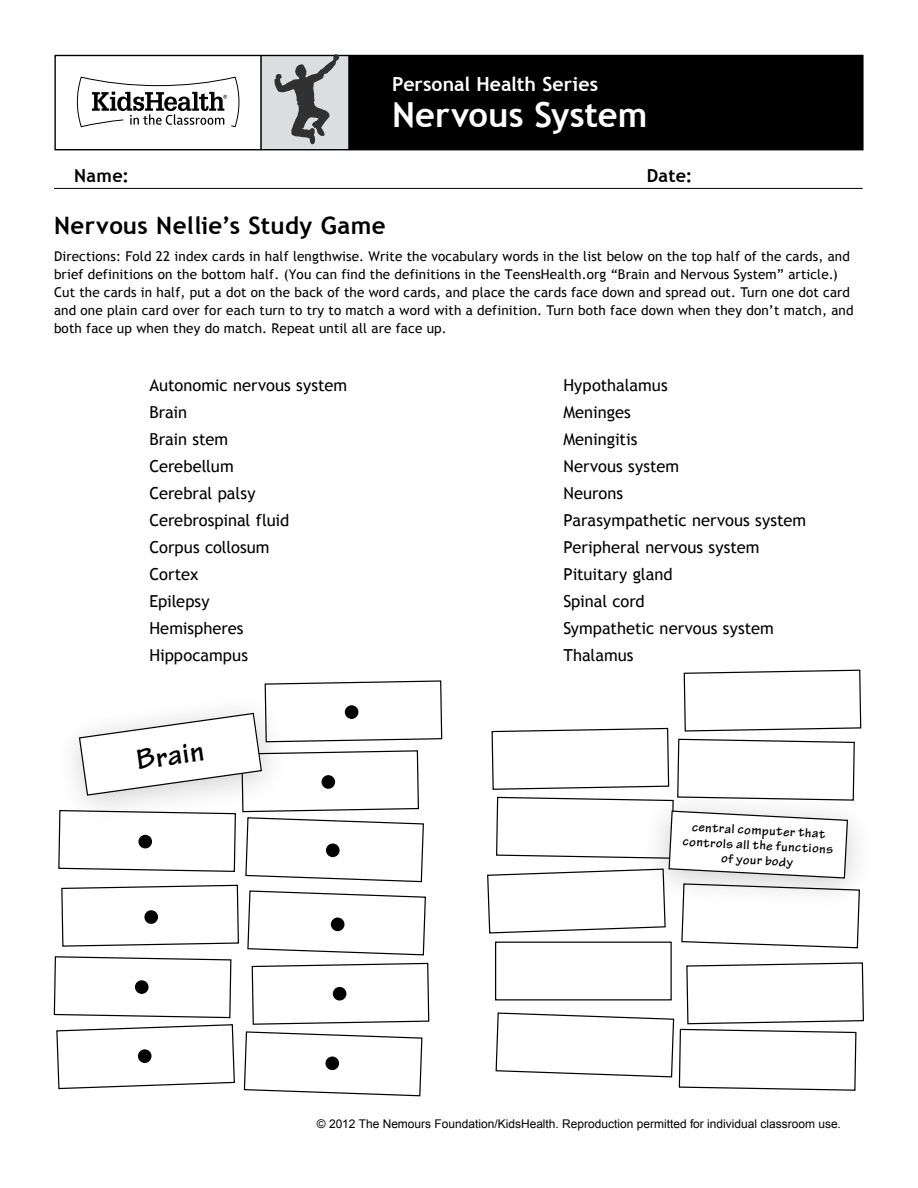
<style>
.page{position:relative;width:918px;height:1188px;background:#fff}
.page>*{position:absolute;margin:0;border:0;box-sizing:border-box;transform-origin:0 0}
.t1{font:700 34.5px "Trebuchet MS";color:#fff}
.t2{font:700 30px "Tekton Pro";color:#000}
.t3{font:700 24px "Trebuchet MS";letter-spacing:.02em;color:#000}
.t4{font:700 19.5px "Trebuchet MS";color:#fff}
.t5{font:700 18px "Trebuchet MS";letter-spacing:.015em;color:#000}
.t6{font:16.5px/27px "Trebuchet MS";color:#000}
.t7{font:13.5px/18px "Trebuchet MS";letter-spacing:.01em;color:#000}
.t8{font:700 13.5px/15px "Tekton Pro";color:#000;text-align:center}
.t9{font:12px "Arial";color:#000}
</style>
<div class="page">
<div style="left:261px;top:55px;width:88px;height:95px;background:#dcddde"></div>
<div style="left:349px;top:55px;width:513px;height:95px;background:#000"></div>
<svg style="left:76px;top:76px;width:164px;height:52px"></svg>
<hr style="left:348px;top:55px;width:2px;height:95px;background:#000">
<hr style="left:260px;top:55px;width:2px;height:95px;background:#000">
<div style="left:54px;top:55px;width:810px;height:95px;border:1px solid #000"></div>
<svg style="left:274px;top:54px;width:65px;height:91px"></svg>
<hr style="left:54px;top:188px;width:809px;height:1px;background:#000">
<svg style="left:495px;top:962px;width:369px;height:129px"></svg>
<svg style="left:53px;top:680px;width:390px;height:417px"></svg>
<svg style="left:487px;top:669px;width:375px;height:280px"></svg>
<h3 class="t4" style="left:392px;top:71px;width:207px">Personal Health Series</h3>
<h1 class="t1" style="left:392px;top:93px;width:257px">Nervous System</h1>
<h3 class="t5" style="left:74px;top:164px;width:56px">Name:</h3>
<h3 class="t5" style="left:647px;top:164px;width:47px">Date:</h3>
<h3 class="t3" style="left:54px;top:210px;width:333px">Nervous Nellie’s Study Game</h3>
<p class="t7" style="left:54px;top:248px;width:801px">Directions: Fold 22 index cards in half lengthwise. Write the vocabulary words in the list below on the top half of the cards, and brief definitions on the bottom half. (You can find the definitions in the TeensHealth.org “Brain and Nervous System” article.)<br>Cut the cards in half, put a dot on the back of the word cards, and place the cards face down and spread out. Turn one dot card and one plain card over for each turn to try to match a word with a definition. Turn both face down when they don’t match, and both face up when they do match. Repeat until all are face up.</p>
<p class="t6" style="left:149px;top:372px;width:199px">Autonomic nervous system<br>Brain<br>Brain stem<br>Cerebellum<br>Cerebral palsy<br>Cerebrospinal fluid<br>Corpus collosum<br>Cortex<br>Epilepsy<br>Hemispheres<br>Hippocampus</p>
<p class="t6" style="left:563px;top:371px;width:244px">Hypothalamus<br>Meninges<br>Meningitis<br>Nervous system<br>Neurons<br>Parasympathetic nervous system<br>Peripheral nervous system<br>Pituitary gland<br>Spinal cord<br>Sympathetic nervous system<br>Thalamus</p>
<h2 class="t2" style="left:134px;top:743px;width:69px;rotate:-8deg">Brain</h2>
<p class="t8" style="left:684px;top:819px;width:152px;rotate:3deg">central computer that controls all the functions of your body</p>
<p class="t9" style="left:317px;top:1116px;width:526px">© 2012 The Nemours Foundation/KidsHealth. Reproduction permitted for individual classroom use.</p>
</div>
